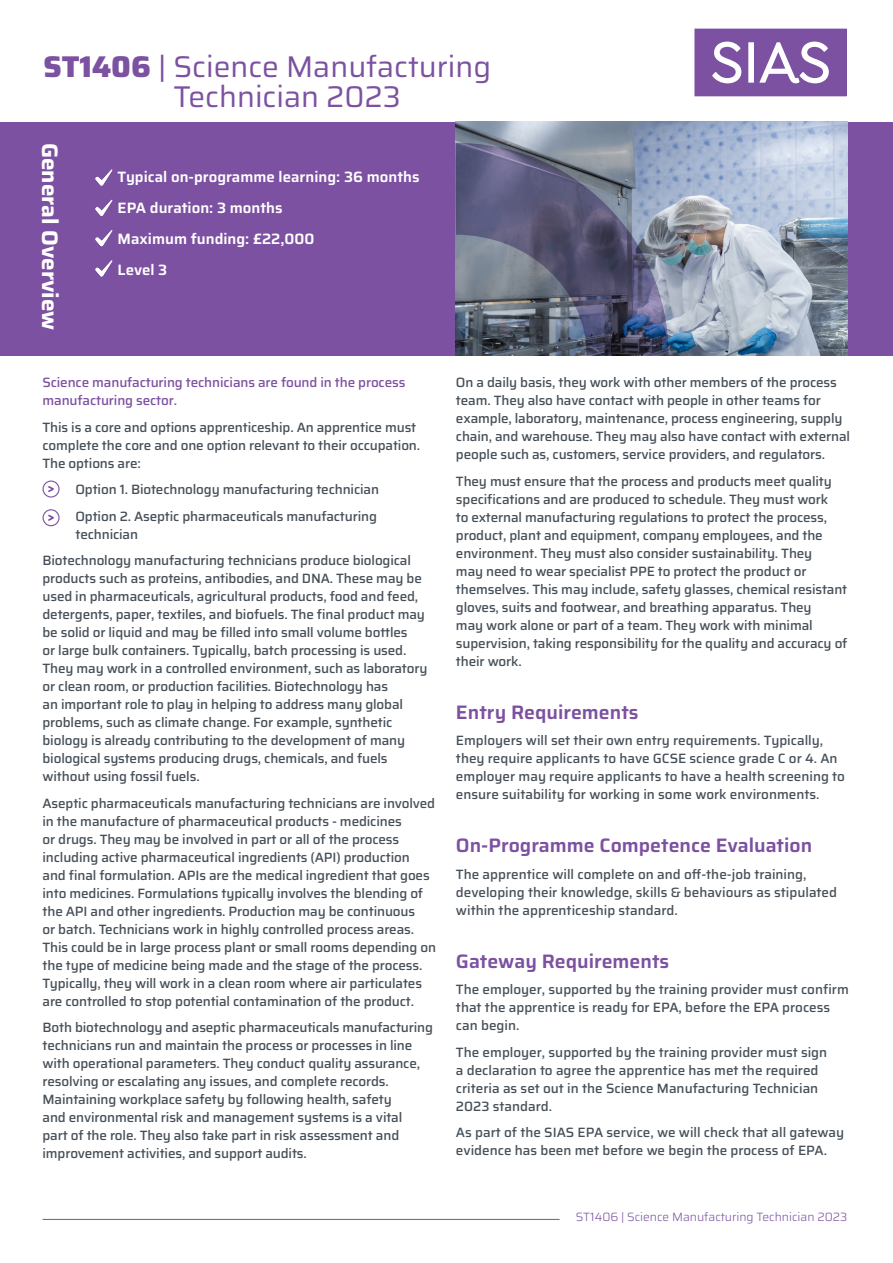
<style>
.page{position:relative;width:893px;height:1263px;background:#fff}
.page>*{position:absolute;margin:0;border:0;box-sizing:border-box;transform-origin:0 0}
.t1{font:30px/30px "Saira";color:#7c51a1}
.t2{font:700 22.5px "Saira";color:#fff}
.t3{font:600 19.5px "Saira";color:#7c51a1}
.t4{font:600 15px "Saira";color:#fff}
.t5{font:500 13.5px/18px "Saira";letter-spacing:-.01em;color:#464f58}
.t6{font:500 13.5px/18px "Saira";letter-spacing:-.01em;color:#7c51a1}
.t7{font:300 12px "Saira";color:#7c51a1}
.s1{font-weight:800}
</style>
<div class="page">
<hr style="left:43px;top:1219px;width:517px;height:1px;background:#7c51a1">
<div style="left:43px;top:480px;width:17px;height:18px;border:1px solid #7c51a1;border-radius:50%"></div>
<svg style="left:48px;top:486px;width:6px;height:6px"></svg>
<div style="left:43px;top:509px;width:17px;height:17px;border:1px solid #7c51a1;border-radius:50%"></div>
<svg style="left:48px;top:514px;width:6px;height:7px"></svg>
<div style="left:0;top:122px;width:893px;height:233px;background:#7c51a1"></div>
<img style="left:456px;top:122px;width:392px;height:233px">
<svg style="left:456px;top:143px;width:213px;height:212px;background:#656980"></svg>
<svg style="left:95px;top:170px;width:17px;height:16px"></svg>
<svg style="left:95px;top:200px;width:17px;height:16px"></svg>
<svg style="left:95px;top:230px;width:17px;height:16px"></svg>
<svg style="left:95px;top:260px;width:17px;height:16px"></svg>
<div style="left:695px;top:29px;width:151px;height:67px;background:#7c51a1"></div>
<svg style="left:712px;top:42px;width:29px;height:41px"></svg>
<svg style="left:748px;top:42px;width:81px;height:41px"></svg>
<p class="t1" style="left:173px;top:50px;width:319px;text-indent:-130px"><span class="s1">ST1406</span> | Science Manufacturing<br>Technician 2023</p>
<p class="t2" style="left:68px;top:143px;width:189px;rotate:90deg">General Overview</p>
<p class="t4" style="left:118px;top:164px;width:303px">Typical on-programme learning: 36 months</p>
<p class="t4" style="left:118px;top:195px;width:167px">EPA duration: 3 months</p>
<p class="t4" style="left:118px;top:226px;width:198px">Maximum funding: £22,000</p>
<p class="t4" style="left:118px;top:257px;width:51px">Level 3</p>
<p class="t6" style="left:43px;top:373px;width:364px">Science manufacturing technicians are found in the process manufacturing sector.</p>
<p class="t5" style="left:43px;top:417px;width:379px">This is a core and options apprenticeship. An apprentice must complete the core and one option relevant to their occupation.<br>The options are:</p>
<p class="t5" style="left:76px;top:480px;width:305px">Option 1. Biotechnology manufacturing technician</p>
<p class="t5" style="left:76px;top:506px;width:303px">Option 2. Aseptic pharmaceuticals manufacturing technician</p>
<p class="t5" style="left:43px;top:551px;width:386px">Biotechnology manufacturing technicians produce biological products such as proteins, antibodies, and DNA. These may be used in pharmaceuticals, agricultural products, food and feed, detergents, paper, textiles, and biofuels. The final product may be solid or liquid and may be filled into small volume bottles<br>or large bulk containers. Typically, batch processing is used.<br>They may work in a controlled environment, such as laboratory or clean room, or production facilities. Biotechnology has<br>an important role to play in helping to address many global problems, such as climate change. For example, synthetic biology is already contributing to the development of many biological systems producing drugs, chemicals, and fuels without using fossil fuels.</p>
<p class="t5" style="left:43px;top:793px;width:395px">Aseptic pharmaceuticals manufacturing technicians are involved in the manufacture of pharmaceutical products - medicines<br>or drugs. They may be involved in part or all of the process including active pharmaceutical ingredients (API) production and final formulation. APIs are the medical ingredient that goes into medicines. Formulations typically involves the blending of the API and other ingredients. Production may be continuous<br>or batch. Technicians work in highly controlled process areas.<br>This could be in large process plant or small rooms depending on the type of medicine being made and the stage of the process.<br>Typically, they will work in a clean room where air particulates are controlled to stop potential contamination of the product.</p>
<p class="t5" style="left:43px;top:1018px;width:392px">Both biotechnology and aseptic pharmaceuticals manufacturing technicians run and maintain the process or processes in line with operational parameters. They conduct quality assurance, resolving or escalating any issues, and complete records.<br>Maintaining workplace safety by following health, safety<br>and environmental risk and management systems is a vital<br>part of the role. They also take part in risk assessment and improvement activities, and support audits.</p>
<p class="t5" style="left:456px;top:373px;width:396px">On a daily basis, they work with other members of the process team. They also have contact with people in other teams for example, laboratory, maintenance, process engineering, supply chain, and warehouse. They may also have contact with external people such as, customers, service providers, and regulators.</p>
<p class="t5" style="left:456px;top:471px;width:393px">They must ensure that the process and products meet quality specifications and are produced to schedule. They must work<br>to external manufacturing regulations to protect the process, product, plant and equipment, company employees, and the environment. They must also consider sustainability. They<br>may need to wear specialist PPE to protect the product or themselves. This may include, safety glasses, chemical resistant gloves, suits and footwear, and breathing apparatus. They<br>may work alone or part of a team. They work with minimal supervision, taking responsibility for the quality and accuracy of their work.</p>
<p class="t3" style="left:456px;top:696px;width:184px">Entry Requirements</p>
<p class="t5" style="left:456px;top:731px;width:390px">Employers will set their own entry requirements. Typically, they require applicants to have GCSE science grade C or 4. An employer may require applicants to have a health screening to ensure suitability for working in some work environments.</p>
<p class="t3" style="left:456px;top:829px;width:358px">On-Programme Competence Evaluation</p>
<p class="t5" style="left:456px;top:864px;width:383px">The apprentice will complete on and off-the-job training, developing their knowledge, skills &amp; behaviours as stipulated within the apprenticeship standard.</p>
<p class="t3" style="left:456px;top:945px;width:215px">Gateway Requirements</p>
<p class="t5" style="left:456px;top:980px;width:394px">The employer, supported by the training provider must confirm that the apprentice is ready for EPA, before the EPA process can begin.</p>
<p class="t5" style="left:456px;top:1042px;width:373px">The employer, supported by the training provider must sign a declaration to agree the apprentice has met the required criteria as set out in the Science Manufacturing Technician 2023 standard.</p>
<p class="t5" style="left:456px;top:1123px;width:390px">As part of the SIAS EPA service, we will check that all gateway evidence has been met before we begin the process of EPA.</p>
<p class="t7" style="left:576px;top:1207px;width:273px">ST1406 | Science Manufacturing Technician 2023</p>
</div>
